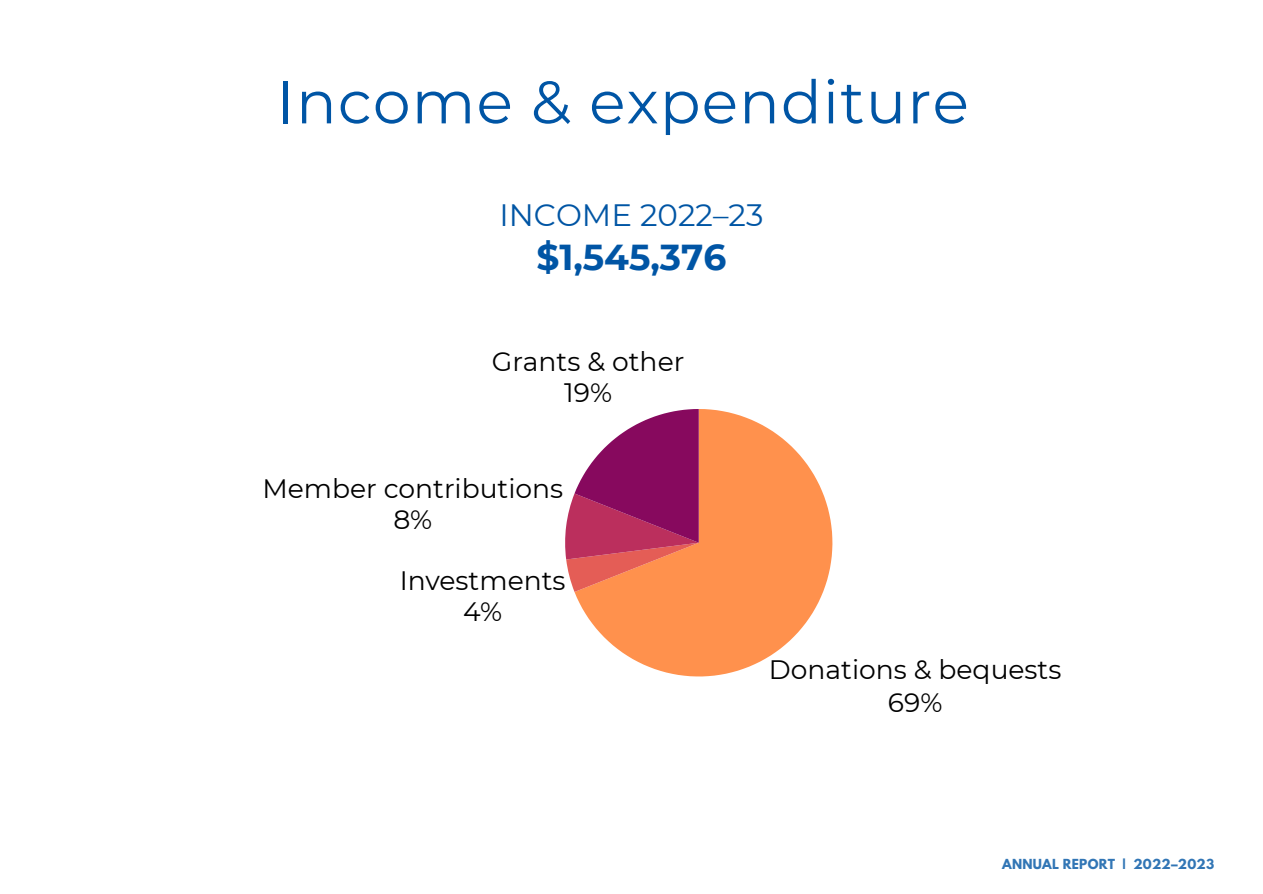
<style>
.page{position:relative;width:1263px;height:894px;background:#fff}
.page>*{position:absolute;margin:0;border:0;box-sizing:border-box;transform-origin:0 0}
.t1{font:60px "Montserrat";letter-spacing:.02em;color:#0055a5}
.t2{font:700 36px "Montserrat";color:#0055a5}
.t3{font:30.9px "Montserrat";color:#0055a4}
.t4{font:26.55px/31.3px "Montserrat";color:#000;text-align:center}
.t5{font:700 12.3px "League Spartan";letter-spacing:.02em;color:#0055a4}
</style>
<div class="page">
<svg style="left:574px;top:409px;width:258px;height:267px;fill:#ff914d"></svg>
<svg style="left:565px;top:409px;width:134px;height:182px"></svg>
<h1 class="t1" style="left:277px;top:65px;width:694px">Income &amp; expenditure</h1>
<h2 class="t3" style="left:499px;top:196px;width:265px">INCOME 2022–23</h2>
<h2 class="t2" style="left:536px;top:235px;width:192px">$1,545,376</h2>
<p class="t4" style="left:492px;top:346px;width:194px">Grants &amp; other<br>19%</p>
<p class="t4" style="left:262px;top:472px;width:302px">Member contributions<br>8%</p>
<p class="t4" style="left:400px;top:564px;width:167px;line-height:30.9px">Investments<br>4%</p>
<p class="t4" style="left:769px;top:652px;width:294px;line-height:33.8px">Donations &amp; bequests<br>69%</p>
<p class="t5" style="left:1002px;top:857px;width:214px">ANNUAL REPORT | 2022–2023</p>
</div>
